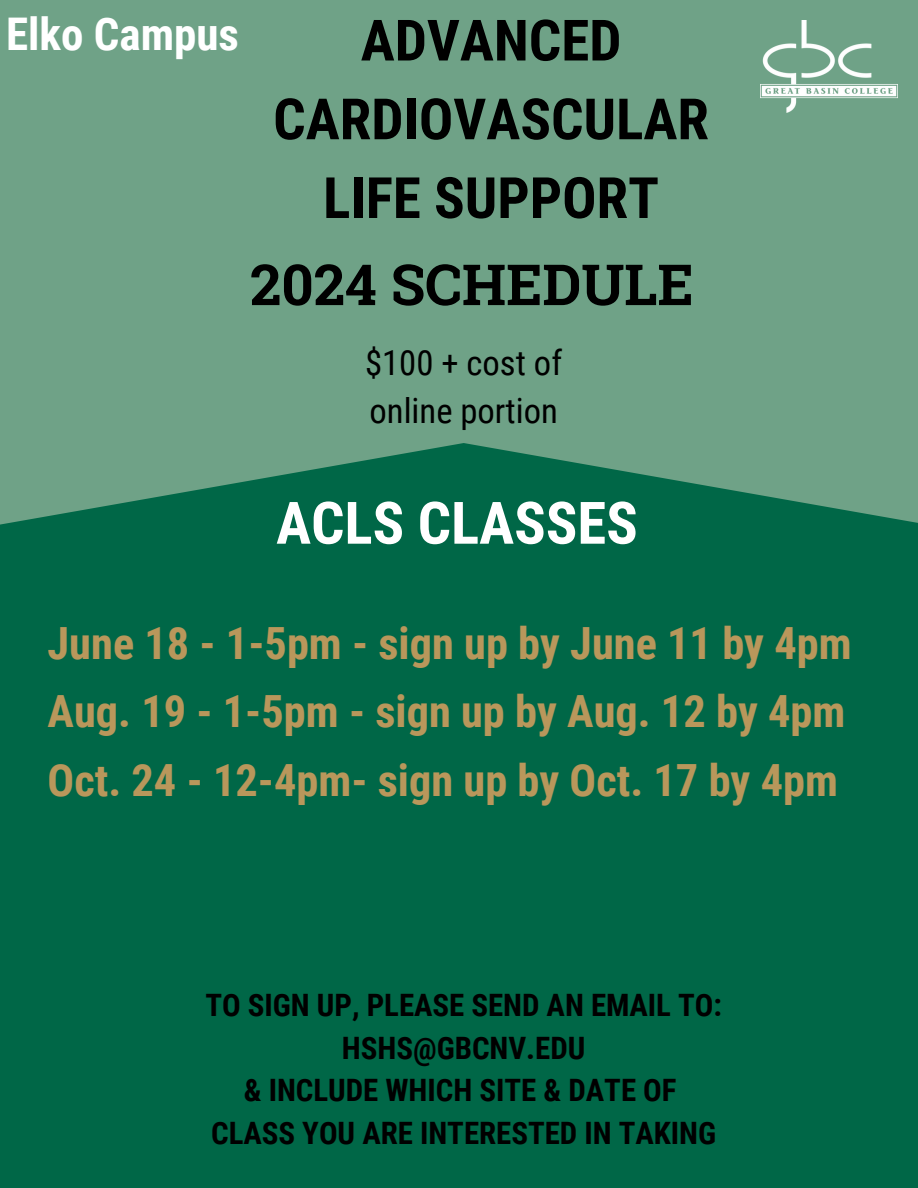
<style>
.page{position:relative;width:918px;height:1188px;background:#fff}
.page>*{position:absolute;margin:0;border:0;box-sizing:border-box;transform-origin:0 0}
.t1{font:700 58.65px "Roboto Condensed";color:#fff}
.t2{font:700 57px/78.8px "Roboto Condensed";color:#000;text-align:center}
.t3{font:700 56.7px "Roboto Slab";color:#000}
.t4{font:700 45px "Roboto Condensed";color:#fff}
.t5{font:700 44.4px/68.7px "Roboto Condensed";color:#b9975b}
.t6{font:34.65px/48.3px "Roboto Condensed";color:#000}
.t7{font:700 30.9px "Roboto Condensed";color:#000}
</style>
<div class="page">
<div style="left:0;top:386px;width:918px;height:802px;background:#006747"></div>
<svg style="left:0;top:0;width:918px;height:525px;fill:#6fa287"></svg>
<img style="left:760px;top:20px;width:138px;height:92px">
<h3 class="t4" style="left:6px;top:9px;width:234px">Elko Campus</h3>
<p class="t2" style="left:273px;top:2px;width:437px">ADVANCED<br>CARDIOVASCULAR<br>LIFE SUPPORT</p>
<h1 class="t3" style="left:250px;top:246px;width:445px">2024 SCHEDULE</h1>
<h1 class="t6" style="left:365px;top:339px;width:199px">$100 + cost of online portion</h1>
<h1 class="t1" style="left:276px;top:489px;width:363px">ACLS CLASSES</h1>
<h2 class="t5" style="left:48px;top:609px;width:806px">June 18 - 1-5pm - sign up by June 11 by 4pm<br>Aug. 19 - 1-5pm - sign up by Aug. 12 by 4pm<br>Oct. 24 - 12-4pm- sign up by Oct. 17 by 4pm</h2>
<h2 class="t7" style="left:205px;top:987px;width:518px">TO SIGN UP, PLEASE SEND AN EMAIL TO:</h2>
<p class="t7" style="left:342px;top:1030px;width:245px">HSHS@GBCNV.EDU</p>
<p class="t7" style="left:244px;top:1073px;width:434px">&amp; INCLUDE WHICH SITE &amp; DATE OF</p>
<p class="t7" style="left:211px;top:1115px;width:507px">CLASS YOU ARE INTERESTED IN TAKING</p>
</div>
